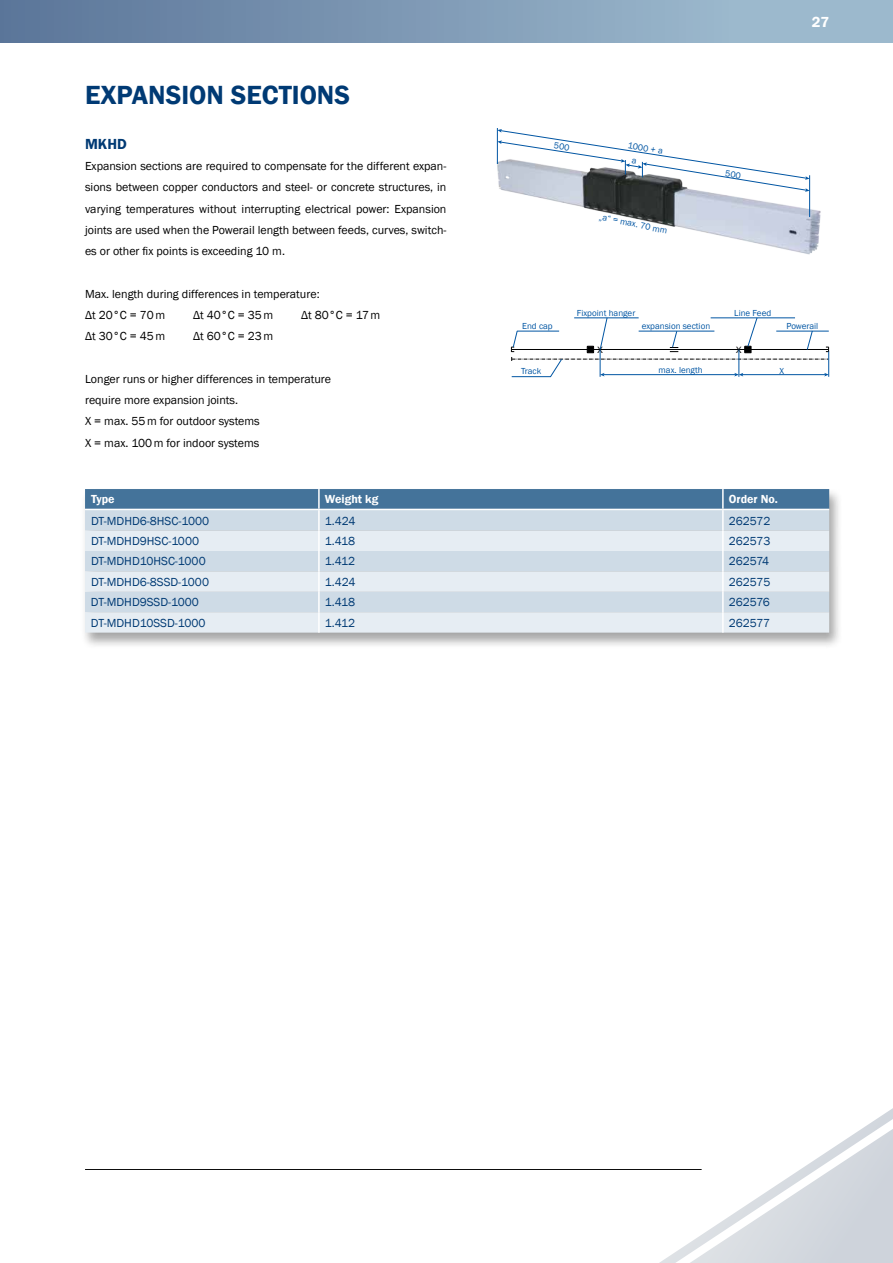
<style>
.page{position:relative;width:893px;height:1263px;background:#fff}
.page>*{position:absolute;margin:0;border:0;box-sizing:border-box;transform-origin:0 0}
.t1{font:600 27px "Franklin Gothic";color:#003a74}
.t2{font:600 15px "Franklin Gothic";color:#003a74}
.t3{font:600 15px "Franklin Gothic";color:#fff}
.t4{font:12px/21.3px "Franklin Gothic";color:#000}
.t5{font:12px "Franklin Gothic";color:#003a74}
.t6{font:600 12px "Franklin Gothic";color:#fff}
.t7{font:9px "Franklin Gothic";color:#0055a3}
.t8{font:8.7px "Helvetica Neue LT";color:#000}
</style>
<div class="page">
<div style="left:0;top:0;width:893px;height:43px;background:linear-gradient(to right,#5c769a,#a5c2d4)"></div>
<hr style="left:85px;top:1169px;width:617px;height:1px;background:#000">
<svg style="left:640px;top:1108px;width:253px;height:155px"></svg>
<div style="left:80px;top:487px;width:763px;height:162px;background:#000;opacity:.35"></div>
<div style="left:85px;top:489px;width:744px;height:20px;background:#44739a"></div>
<svg style="left:85px;top:510px;width:744px;height:21px;background:#cedbe5"></svg>
<svg style="left:85px;top:531px;width:744px;height:102px;background:#dbe5ed"></svg>
<hr style="left:318px;top:489px;width:2px;height:20px;background:#fff">
<hr style="left:722px;top:489px;width:2px;height:20px;background:#fff">
<hr style="left:85px;top:509px;width:234px;height:1px;background:#fff">
<hr style="left:319px;top:509px;width:404px;height:1px;background:#fff">
<hr style="left:723px;top:509px;width:106px;height:1px;background:#fff">
<hr style="left:318px;top:510px;width:2px;height:21px;background:#fff">
<hr style="left:722px;top:510px;width:2px;height:21px;background:#fff">
<hr style="left:318px;top:531px;width:2px;height:20px;background:#fff">
<hr style="left:722px;top:531px;width:2px;height:20px;background:#fff">
<hr style="left:318px;top:551px;width:2px;height:20px;background:#fff">
<hr style="left:722px;top:551px;width:2px;height:20px;background:#fff">
<hr style="left:318px;top:571px;width:2px;height:21px;background:#fff">
<hr style="left:722px;top:571px;width:2px;height:21px;background:#fff">
<hr style="left:318px;top:592px;width:2px;height:20px;background:#fff">
<hr style="left:722px;top:592px;width:2px;height:20px;background:#fff">
<hr style="left:318px;top:612px;width:2px;height:21px;background:#fff">
<hr style="left:722px;top:612px;width:2px;height:21px;background:#fff">
<img style="left:496px;top:151px;width:325px;height:104px">
<hr style="left:497px;top:128px;width:1px;height:36px;background:#0055a3">
<hr style="left:809px;top:175px;width:1px;height:42px;background:#0055a3">
<svg style="left:511px;top:317px;width:318px;height:60px"></svg>
<svg style="left:497px;top:129px;width:313px;height:63px"></svg>
<h1 class="t1" style="left:85px;top:78px;width:267px">EXPANSION SECTIONS</h1>
<p class="t2" style="left:85px;top:135px;width:43px">MKHD</p>
<p class="t4" style="left:85px;top:156px;width:363px;text-align:justify">Expansion sections are required to compensate for the different expan&shy;sions between copper conductors and steel- or concrete structures, in varying temperatures without interrupting electrical power: Expansion joints are used when the Powerail length between feeds, curves, switch&shy;es or other fix points is exceeding 10 m.</p>
<p class="t4" style="left:85px;top:283px;width:236px">Max. length during differences in temperature:<br>Δt 20°C = 70m</p>
<p class="t4" style="left:193px;top:305px;width:82px">Δt 40°C = 35m</p>
<p class="t4" style="left:301px;top:305px;width:81px">Δt 80°C = 17m</p>
<p class="t4" style="left:85px;top:326px;width:82px">Δt 30°C = 45m</p>
<p class="t4" style="left:193px;top:326px;width:82px">Δt 60°C = 23m</p>
<p class="t4" style="left:85px;top:368px;width:248px">Longer runs or higher differences in temperature require more expansion joints.<br>X = max. 55m for outdoor systems<br>X = max. 100m for indoor systems</p>
<p class="t3" style="left:812px;top:12px;width:19px">27</p>
<p class="t7" style="left:629px;top:140px;width:37px;rotate:9deg">1000 + a</p>
<p class="t7" style="left:600px;top:211px;width:71px;rotate:12deg">„a“ = max. 70 mm</p>
<p class="t7" style="left:522px;top:321px;width:32px">End cap</p>
<p class="t7" style="left:521px;top:366px;width:22px">Track</p>
<p class="t7" style="left:577px;top:307px;width:60px">Fixpoint hanger</p>
<p class="t7" style="left:734px;top:307px;width:38px">Line Feed</p>
<p class="t7" style="left:642px;top:320px;width:70px">expansion section</p>
<p class="t7" style="left:786px;top:320px;width:33px">Powerail</p>
<p class="t7" style="left:659px;top:364px;width:46px">max. length</p>
<p class="t8" style="left:598px;top:345px;width:7px">X</p>
<p class="t8" style="left:736px;top:345px;width:7px">X</p>
<p class="t7" style="left:779px;top:365px;width:6px">X</p>
<p class="t6" style="left:91px;top:492px;width:25px">Type</p>
<p class="t6" style="left:325px;top:492px;width:55px">Weight kg</p>
<p class="t6" style="left:729px;top:492px;width:51px">Order No.</p>
<p class="t5" style="left:91px;top:513px;width:120px">DT-MDHD6-8HSC-1000</p>
<p class="t5" style="left:325px;top:513px;width:32px">1.424</p>
<p class="t5" style="left:729px;top:513px;width:43px">262572</p>
<p class="t5" style="left:91px;top:533px;width:110px">DT-MDHD9HSC-1000</p>
<p class="t5" style="left:325px;top:533px;width:32px">1.418</p>
<p class="t5" style="left:729px;top:533px;width:43px">262573</p>
<p class="t5" style="left:91px;top:554px;width:116px">DT-MDHD10HSC-1000</p>
<p class="t5" style="left:325px;top:554px;width:32px">1.412</p>
<p class="t5" style="left:729px;top:554px;width:42px">262574</p>
<p class="t5" style="left:91px;top:574px;width:120px">DT-MDHD6-8SSD-1000</p>
<p class="t5" style="left:325px;top:574px;width:32px">1.424</p>
<p class="t5" style="left:729px;top:574px;width:43px">262575</p>
<p class="t5" style="left:91px;top:595px;width:109px">DT-MDHD9SSD-1000</p>
<p class="t5" style="left:325px;top:595px;width:32px">1.418</p>
<p class="t5" style="left:729px;top:595px;width:42px">262576</p>
<p class="t5" style="left:91px;top:615px;width:116px">DT-MDHD10SSD-1000</p>
<p class="t5" style="left:325px;top:615px;width:32px">1.412</p>
<p class="t5" style="left:729px;top:615px;width:43px">262577</p>
</div>
